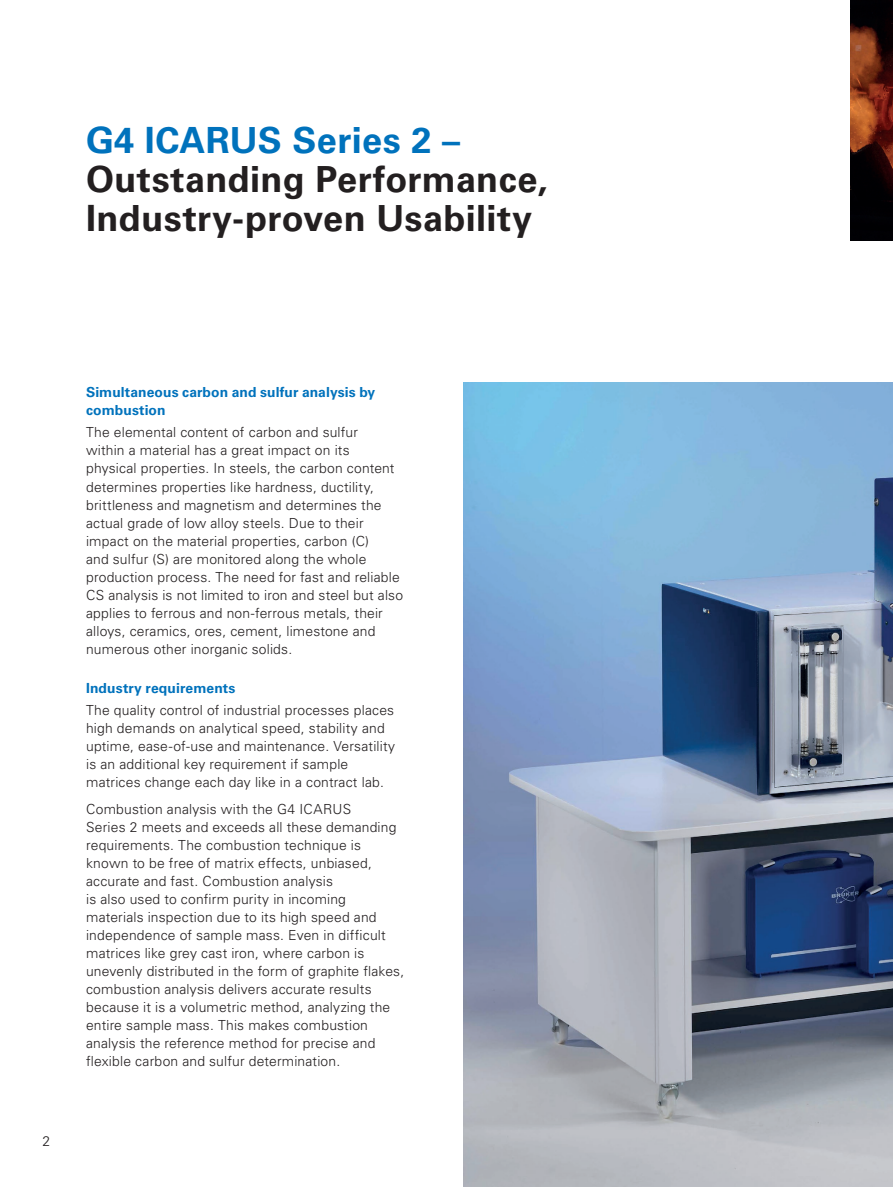
<style>
.page{position:relative;width:893px;height:1187px;background:#fff}
.page>*{position:absolute;margin:0;border:0;box-sizing:border-box;transform-origin:0 0}
.t1{font:700 36px/39px "Univers LT Std";letter-spacing:.01em;color:#231f20}
.t2{font:700 36px "Univers LT Std";letter-spacing:.01em;color:#0072bc}
.t3{font:300 13.8px/18px "Univers LT Std";letter-spacing:.01em;color:#231f20}
.t4{font:700 13.8px/18px "Univers LT Std";letter-spacing:.005em;color:#0072bc}
</style>
<div class="page">
<img style="left:850px;top:0;width:43px;height:240px">
<img style="left:463px;top:382px;width:430px;height:804px">
<h1 class="t2" style="left:86px;top:119px;width:376px">G4 ICARUS Series 2 –</h1>
<h1 class="t1" style="left:86px;top:160px;width:463px">Outstanding Performance,<br>Industry-proven Usability</h1>
<p class="t3" style="left:43px;top:1131px;width:9px">2</p>
<p class="t4" style="left:86px;top:383px;width:291px">Simultaneous carbon and sulfur analysis by combustion</p>
<p class="t3" style="left:86px;top:423px;width:318px">The elemental content of carbon and sulfur<br>within a material has a great impact on its physical properties. In steels, the carbon content determines properties like hardness, ductility, brittleness and magnetism and determines the actual grade of low alloy steels. Due to their impact on the material properties, carbon (C)<br>and sulfur (S) are monitored along the whole production process. The need for fast and reliable CS analysis is not limited to iron and steel but also applies to ferrous and non-ferrous metals, their alloys, ceramics, ores, cement, limestone and numerous other inorganic solids.</p>
<p class="t4" style="left:86px;top:679px;width:151px">Industry requirements</p>
<p class="t3" style="left:86px;top:701px;width:311px">The quality control of industrial processes places high demands on analytical speed, stability and uptime, ease-of-use and maintenance. Versatility is an additional key requirement if sample matrices change each day like in a contract lab.</p>
<p class="t3" style="left:86px;top:799px;width:320px">Combustion analysis with the G4 ICARUS<br>Series 2 meets and exceeds all these demanding requirements. The combustion technique is known to be free of matrix effects, unbiased, accurate and fast. Combustion analysis<br>is also used to confirm purity in incoming materials inspection due to its high speed and independence of sample mass. Even in difficult matrices like grey cast iron, where carbon is unevenly distributed in the form of graphite flakes, combustion analysis delivers accurate results because it is a volumetric method, analyzing the entire sample mass. This makes combustion analysis the reference method for precise and flexible carbon and sulfur determination.</p>
</div>
